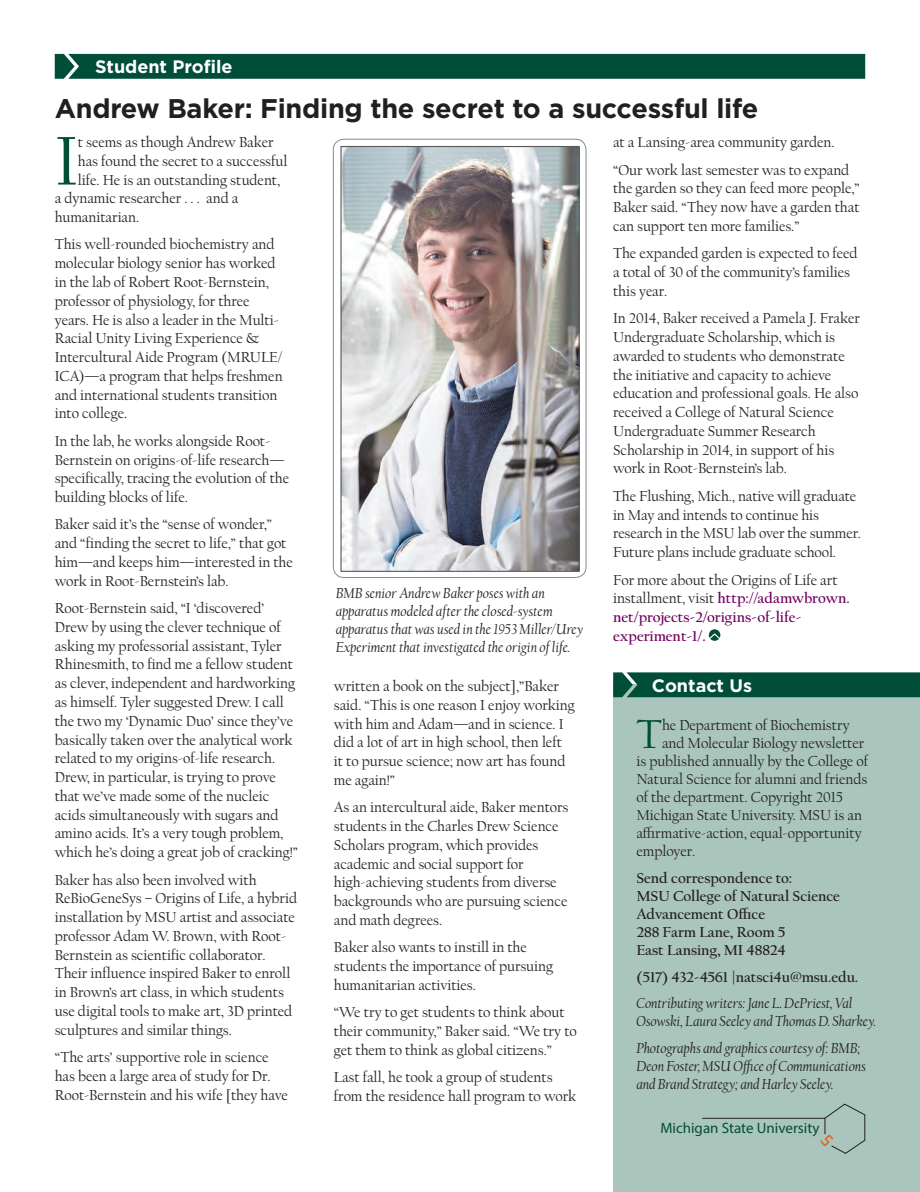
<style>
.page{position:relative;width:920px;height:1192px;background:#fff}
.page>*{position:absolute;margin:0;border:0;box-sizing:border-box;transform-origin:0 0}
.t1{font:71.55px "Californian FB";color:#004e38}
.t2{font:42.15px "Californian FB";color:#004e38}
.t3{font:700 27px "Gotham";letter-spacing:-.01em;color:#231f20}
.t4{font:700 18px "Gotham";color:#fff}
.t5{font:15px/18.8px "Californian FB";letter-spacing:-.005em;color:#231f20}
.t6{font:italic 15px/18px "Californian FB";letter-spacing:-.005em;color:#231f20}
.t7{font:700 15px/18.8px "Californian FB";letter-spacing:-.005em;color:#6e015e}
.t8{font:700 15px/18px "Californian FB";letter-spacing:-.005em;color:#231f20}
.t9{font:15px "Myriad Pro";color:#004e38}
.s1{font-weight:400;color:#231f20}
.s2{font-weight:700;font-style:normal}
</style>
<div class="page">
<div style="left:613px;top:684px;width:306px;height:507px;background:#aac5bb"></div>
<div style="left:55px;top:54px;width:810px;height:25px;background:#004e38"></div>
<div style="left:333px;top:139px;width:253px;height:438px;border:1px solid #87898c;border-radius:11px"></div>
<img style="left:342px;top:148px;width:235px;height:421px">
<div style="left:340px;top:146px;width:239px;height:425px;border:1px solid #57585a"></div>
<div style="left:613px;top:672px;width:306px;height:25px;background:#004e38"></div>
<svg style="left:708px;top:629px;width:12px;height:11px"></svg>
<hr style="left:702px;top:1117px;width:123px;height:1px;background:#231f20">
<svg style="left:820px;top:1103px;width:45px;height:50px"></svg>
<h1 class="t4" style="left:95px;top:54px;width:139px">Student Profile</h1>
<h2 class="t3" style="left:55px;top:91px;width:705px">Andrew Baker: Finding the secret to a successful life</h2>
<p class="t1" style="left:55px;top:125px;width:25px">I</p>
<p class="t5" style="left:78px;top:133px;width:197px">t seems as though Andrew Baker</p>
<p class="t5" style="left:613px;top:129px;width:238px;line-height:27.5px">at a Lansing-area community garden. “Our work last semester was to expand</p>
<p class="t5" style="left:613px;top:180px;width:248px;text-align:justify">the garden so they can feed more people,” Baker said. “They now have a garden that can support ten more families.”</p>
<p class="t5" style="left:613px;top:244px;width:246px">The expanded garden is expected to feed a total of 30 of the community’s families this year.</p>
<p class="t5" style="left:613px;top:309px;width:248px">In 2014, Baker received a Pamela J. Fraker Undergraduate Scholarship, which is awarded to students who demonstrate the initiative and capacity to achieve education and professional goals. He also received a College of Natural Science Undergraduate Summer Research Scholarship in 2014, in support of his work in Root-Bernstein’s lab.</p>
<p class="t5" style="left:613px;top:487px;width:249px">The Flushing, Mich., native will graduate in May and intends to continue his research in the MSU lab over the summer.<br>Future plans include graduate school.</p>
<p class="t7" style="left:613px;top:570px;width:238px"><span class="s1">For more about the Origins of Life art installment, visit</span> http://adamwbrown. net/projects-2/origins-of-life&shy;experiment-1/.</p>
<p class="t5" style="left:78px;top:152px;width:211px">has found the secret to a successful</p>
<p class="t5" style="left:78px;top:171px;width:204px">life. He is an outstanding student,</p>
<p class="t5" style="left:55px;top:189px;width:185px">a dynamic researcher . . . and a</p>
<p class="t5" style="left:55px;top:208px;width:86px">humanitarian.</p>
<p class="t5" style="left:55px;top:236px;width:229px">This well-rounded biochemistry and molecular biology senior has worked in the lab of Robert Root-Bernstein, professor of physiology, for three years. He is also a leader in the Multi-Racial Unity Living Experience &amp; Intercultural Aide Program (MRULE/ ICA)—a program that helps freshmen and international students transition into college.</p>
<p class="t5" style="left:55px;top:432px;width:236px">In the lab, he works alongside Root-Bernstein on origins-of-life research— specifically, tracing the evolution of the building blocks of life.</p>
<p class="t5" style="left:55px;top:515px;width:240px">Baker said it’s the “sense of wonder,” and “finding the secret to life,” that got him—and keeps him—interested in the work in Root-Bernstein’s lab.</p>
<p class="t5" style="left:55px;top:599px;width:245px">Root-Bernstein said, “I ‘discovered’ Drew by using the clever technique of asking my professorial assistant, Tyler Rhinesmith, to find me a fellow student as clever, independent and hardworking as himself. Tyler suggested Drew. I call the two my ‘Dynamic Duo’ since they’ve basically taken over the analytical work related to my origins-of-life research.<br>Drew, in particular, is trying to prove that we’ve made some of the nucleic acids simultaneously with sugars and amino acids. It’s a very tough problem, which he’s doing a great job of cracking!”</p>
<p class="t5" style="left:55px;top:870px;width:244px">Baker has also been involved with ReBioGeneSys – Origins of Life, a hybrid installation by MSU artist and associate professor Adam W. Brown, with Root-Bernstein as scientific collaborator.<br>Their influence inspired Baker to enroll in Brown’s art class, in which students use digital tools to make art, 3D printed sculptures and similar things.</p>
<p class="t5" style="left:55px;top:1047px;width:235px">“The arts’ supportive role in science has been a large area of study for Dr.<br>Root-Bernstein and his wife [they have</p>
<p class="t6" style="left:336px;top:584px;width:249px">BMB senior Andrew Baker poses with an apparatus modeled after the closed-system apparatus that was used in the 1953 Miller/Urey Experiment that investigated the origin of life.</p>
<h3 class="t4" style="left:652px;top:673px;width:102px">Contact Us</h3>
<p class="t2" style="left:636px;top:712px;width:27px">T</p>
<p class="t5" style="left:662px;top:716px;width:189px">he Department of Biochemistry</p>
<p class="t5" style="left:334px;top:677px;width:242px">written a book on the subject],”Baker said. “This is one reason I enjoy working with him and Adam—and in science. I did a lot of art in high school, then left it to pursue science; now art has found me again!”</p>
<p class="t5" style="left:334px;top:798px;width:236px">As an intercultural aide, Baker mentors students in the Charles Drew Science Scholars program, which provides academic and social support for high-achieving students from diverse backgrounds who are pursuing science and math degrees.</p>
<p class="t5" style="left:334px;top:938px;width:221px">Baker also wants to instill in the students the importance of pursuing humanitarian activities.</p>
<p class="t5" style="left:334px;top:1003px;width:244px">“We try to get students to think about their community,” Baker said. “We try to get them to think as global citizens.”</p>
<p class="t5" style="left:334px;top:1068px;width:244px">Last fall, he took a group of students from the residence hall program to work</p>
<p class="t5" style="left:662px;top:734px;width:204px">and Molecular Biology newsletter</p>
<p class="t5" style="left:636px;top:752px;width:233px">is published annually by the College of</p>
<p class="t5" style="left:636px;top:770px;width:232px">Natural Science for alumni and friends</p>
<p class="t5" style="left:636px;top:788px;width:208px">of the department. Copyright 2015</p>
<p class="t5" style="left:636px;top:806px;width:227px">Michigan State University. MSU is an</p>
<p class="t5" style="left:636px;top:824px;width:227px">affirmative-action, equal-opportunity</p>
<p class="t5" style="left:636px;top:842px;width:60px">employer.</p>
<p class="t8" style="left:636px;top:869px;width:205px">Send correspondence to:<br>MSU College of Natural Science<br>Advancement Office<br>288 Farm Lane, Room 5<br>East Lansing, MI 48824</p>
<p class="t6" style="left:636px;top:963px;width:223px;line-height:26.7px"><span class="s2">(517) 432-4561 |natsci4u@msu.edu.<br></span>Contributing writers: Jane L. DePriest, Val</p>
<p class="t6" style="left:636px;top:1008px;width:241px;line-height:26.7px">Osowski, Laura Seeley and Thomas D. Sharkey.<br>Photographs and graphics courtesy of: BMB;</p>
<p class="t6" style="left:636px;top:1057px;width:231px">Deon Foster, MSU Office of Communications and Brand Strategy; and Harley Seeley.</p>
<p class="t9" style="left:660px;top:1118px;width:161px">Michigan State University</p>
</div>
